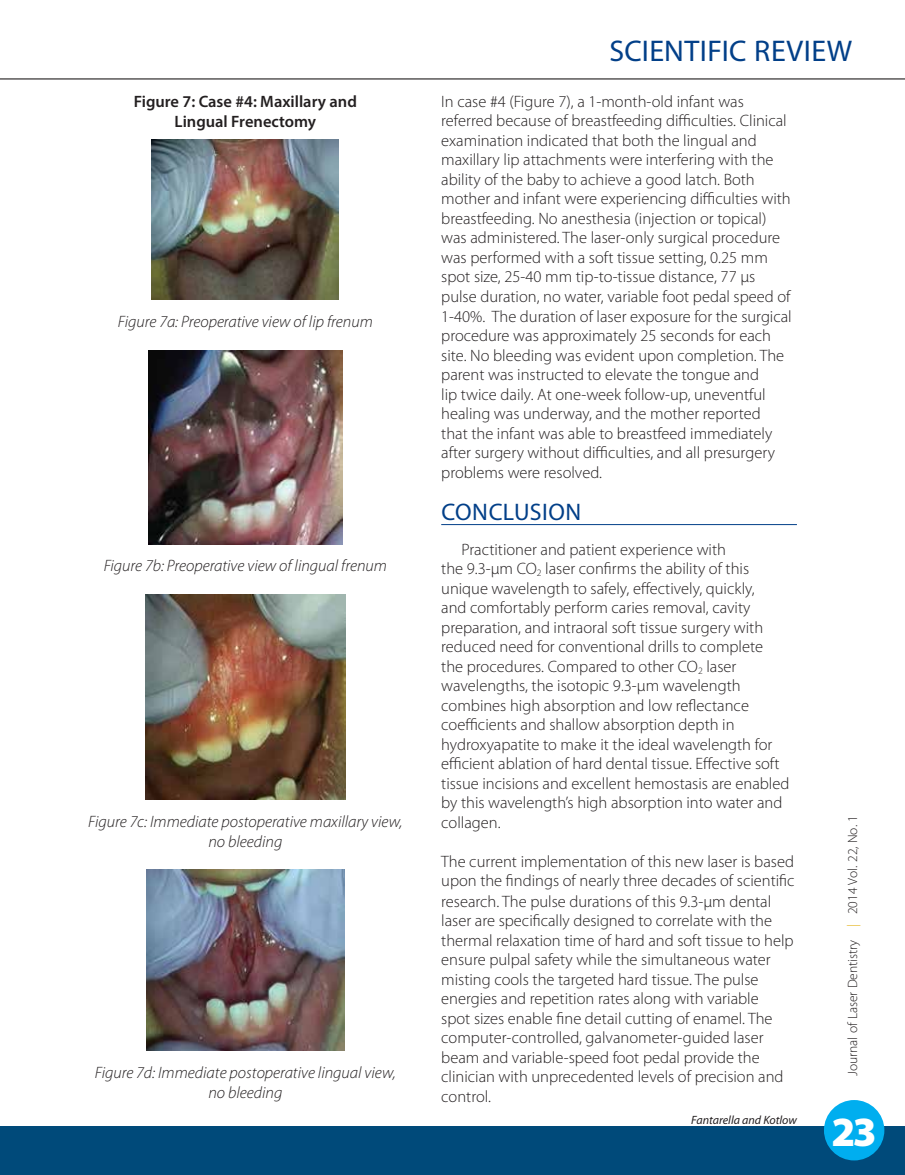
<style>
.page{position:relative;width:905px;height:1175px;background:#fff}
.page>*{position:absolute;margin:0;border:0;box-sizing:border-box;transform-origin:0 0}
.t1{font:900 41.7px "Myriad Pro";color:#fff}
.catagory_-_blue{font:30px "Myriad Pro";letter-spacing:.01em;color:#023f88}
.Article_Title{font:24px "Myriad Pro";letter-spacing:.01em;color:#023f88}
.Paragraph_BODY{font:300 16.5px/19.5px "Myriad Pro";color:#231f20}
.Indented_Paragraph{font:300 16.5px/19.5px "Myriad Pro";color:#231f20}
.t2{font:italic 300 16.5px/19.8px "Myriad Pro";color:#231f20;text-align:center}
.t3{font:600 16.5px/19.8px "Myriad Pro";color:#231f20;text-align:center}
.t4{font:300 13.5px "Myriad Pro";color:#231f20}
.t5{font:italic 12px "Myriad Pro";color:#231f20}
.s1{color:#e4af0f}
</style>
<div class="page">
<div style="left:0;top:1126px;width:904px;height:48px;background:#004a7a"></div>
<div style="left:824px;top:1100px;width:60px;height:60px;background:#00aeef;border-radius:50%"></div>
<hr style="left:0;top:78px;width:904px;height:1px;background:#231f20">
<img style="left:152px;top:139px;width:187px;height:161px">
<img style="left:149px;top:350px;width:193px;height:194px">
<img style="left:145px;top:594px;width:200px;height:205px">
<img style="left:146px;top:869px;width:198px;height:181px">
<hr style="left:441px;top:524px;width:355px;height:1px;background:#023f88">
<p class="t3" style="left:134px;top:91px;width:225px">Figure 7: Case #4: Maxillary and<br>Lingual Frenectomy</p>
<p class="t2" style="left:118px;top:312px;width:256px">Figure 7a: Preoperative view of lip frenum</p>
<p class="t2" style="left:104px;top:556px;width:285px">Figure 7b: Preoperative view of lingual frenum</p>
<p class="t2" style="left:88px;top:812px;width:316px">Figure 7c: Immediate postoperative maxillary view, no bleeding</p>
<p class="t2" style="left:95px;top:1062px;width:302px">Figure 7d: Immediate postoperative lingual view, no bleeding</p>
<p class="catagory_-_blue" style="left:609px;top:35px;width:244px">SCIENTIFIC REVIEW</p>
<p class="Paragraph_BODY" style="left:441px;top:92px;width:352px">In case #4 (Figure 7), a 1-month-old infant was referred because of breastfeeding difficulties. Clinical examination indicated that both the lingual and maxillary lip attachments were interfering with the ability of the baby to achieve a good latch. Both mother and infant were experiencing difficulties with breastfeeding. No anesthesia (injection or topical) was administered. The laser-only surgical procedure was performed with a soft tissue setting, 0.25 mm spot size, 25-40 mm tip-to-tissue distance, 77 µs pulse duration, no water, variable foot pedal speed of 1-40%. The duration of laser exposure for the surgical procedure was approximately 25 seconds for each site. No bleeding was evident upon completion. The parent was instructed to elevate the tongue and<br>lip twice daily. At one-week follow-up, uneventful healing was underway, and the mother reported<br>that the infant was able to breastfeed immediately after surgery without difficulties, and all presurgery problems were resolved.</p>
<p class="Article_Title" style="left:441px;top:499px;width:141px">CONCLUSION</p>
<p class="Indented_Paragraph" style="left:441px;top:540px;width:350px;text-indent:20px">Practitioner and patient experience with<br>the 9.3-µm CO<sub>2</sub> laser confirms the ability of this unique wavelength to safely, effectively, quickly,<br>and comfortably perform caries removal, cavity preparation, and intraoral soft tissue surgery with reduced need for conventional drills to complete<br>the procedures. Compared to other CO<sub>2</sub> laser wavelengths, the isotopic 9.3-µm wavelength combines high absorption and low reflectance coefficients and shallow absorption depth in hydroxyapatite to make it the ideal wavelength for efficient ablation of hard dental tissue. Effective soft tissue incisions and excellent hemostasis are enabled by this wavelength’s high absorption into water and collagen.</p>
<p class="Paragraph_BODY" style="left:441px;top:852px;width:355px">The current implementation of this new laser is based upon the findings of nearly three decades of scientific research. The pulse durations of this 9.3-µm dental laser are specifically designed to correlate with the thermal relaxation time of hard and soft tissue to help ensure pulpal safety while the simultaneous water misting cools the targeted hard tissue. The pulse energies and repetition rates along with variable<br>spot sizes enable fine detail cutting of enamel. The computer-controlled, galvanometer-guided laser beam and variable-speed foot pedal provide the clinician with unprecedented levels of precision and control.</p>
<p class="t5" style="left:691px;top:1113px;width:107px">Fantarella and Kotlow</p>
<p class="t4" style="left:845px;top:1076px;width:262px;rotate:-90deg">Journal of Laser Dentistry <span class="s1">|</span> 2014 Vol. 22, No. 1</p>
<p class="t1" style="left:831px;top:1108px;width:47px">23</p>
</div>
